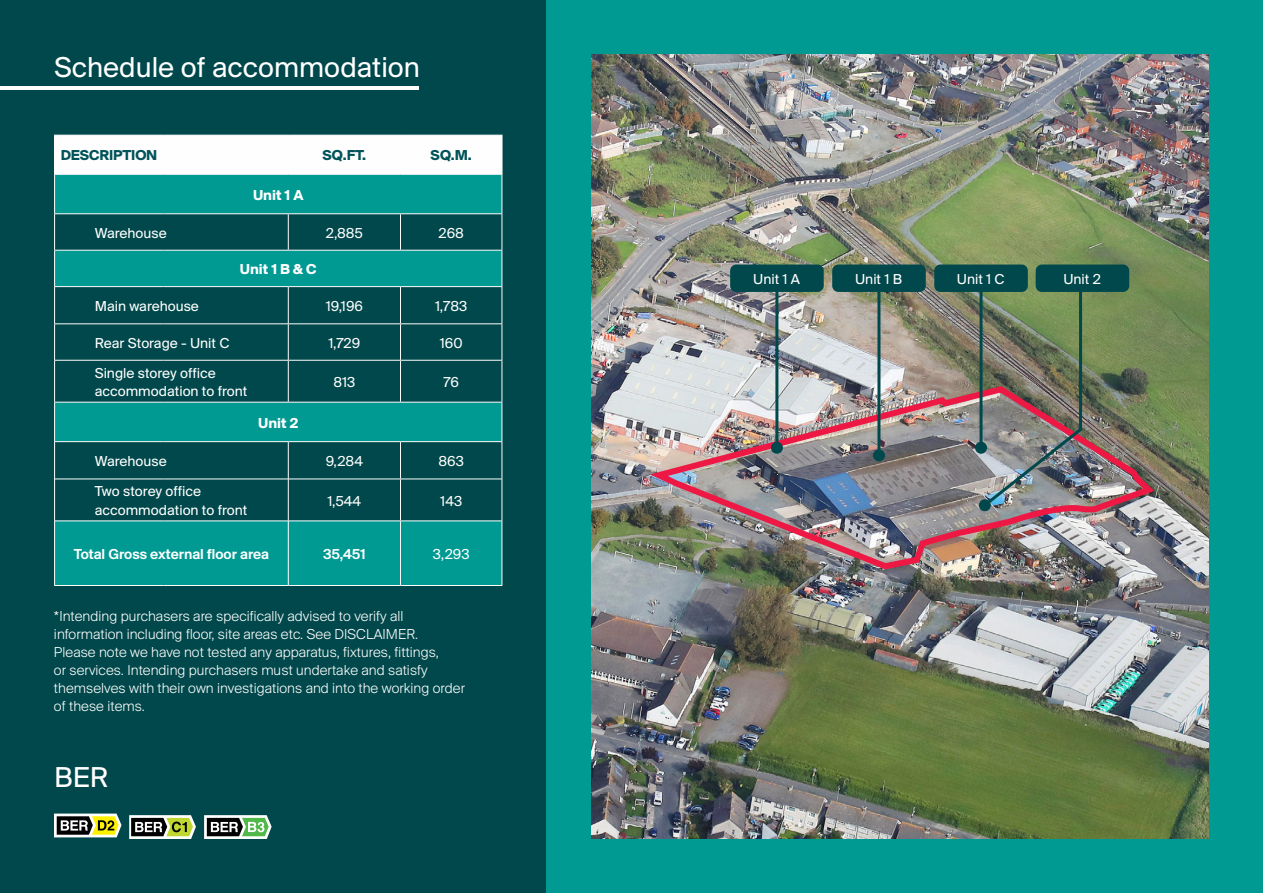
<style>
.page{position:relative;width:1263px;height:893px;background:#fff}
.page>*{position:absolute;margin:0;border:0;box-sizing:border-box;transform-origin:0 0}
.t1{font:30px "Suisse BP Intl";color:#fff}
.t2{font:300 15px/18px "Suisse BP Intl";letter-spacing:.005em;color:#fff}
.t3{font:15px/18.5px "Suisse BP Intl";color:#fff}
.t4{font:15px "Suisse BP Intl Antique";color:#fff}
.t5{font:700 15px "Suisse BP Intl";letter-spacing:-.01em;color:#005359}
.t6{font:700 15px "Suisse BP Intl";color:#fff}
</style>
<div class="page">
<div style="left:0;top:0;width:547px;height:893px;background:#00484b"></div>
<div style="left:547px;top:0;width:716px;height:893px;background:#009a93"></div>
<div style="left:55px;top:136px;width:446px;height:38px;background:#fefefe"></div>
<svg style="left:55px;top:175px;width:447px;height:410px"></svg>
<hr style="left:54px;top:442px;width:1px;height:37px;background:#fefefe">
<hr style="left:400px;top:442px;width:1px;height:37px;background:#fefefe">
<hr style="left:502px;top:442px;width:1px;height:37px;background:#fefefe">
<hr style="left:54px;top:479px;width:1px;height:42px;background:#fefefe">
<hr style="left:400px;top:479px;width:1px;height:41px;background:#fefefe">
<hr style="left:502px;top:479px;width:1px;height:42px;background:#fefefe">
<hr style="left:54px;top:521px;width:1px;height:64px;background:#fefefe">
<hr style="left:400px;top:521px;width:1px;height:64px;background:#fefefe">
<hr style="left:502px;top:521px;width:1px;height:64px;background:#fefefe">
<hr style="left:54px;top:585px;width:109px;height:1px;background:#fefefe">
<hr style="left:163px;top:585px;width:125px;height:1px;background:#fefefe">
<hr style="left:288px;top:585px;width:112px;height:1px;background:#fefefe">
<hr style="left:400px;top:585px;width:102px;height:1px;background:#fefefe">
<hr style="left:54px;top:214px;width:1px;height:36px;background:#fefefe">
<hr style="left:400px;top:214px;width:1px;height:36px;background:#fefefe">
<hr style="left:502px;top:214px;width:1px;height:36px;background:#fefefe">
<hr style="left:54px;top:251px;width:1px;height:35px;background:#fefefe">
<hr style="left:502px;top:251px;width:1px;height:35px;background:#fefefe">
<hr style="left:54px;top:403px;width:1px;height:38px;background:#fefefe">
<hr style="left:502px;top:403px;width:1px;height:38px;background:#fefefe">
<hr style="left:54px;top:441px;width:109px;height:1px;background:#fefefe">
<hr style="left:163px;top:441px;width:125px;height:1px;background:#fefefe">
<hr style="left:288px;top:441px;width:112px;height:1px;background:#fefefe">
<hr style="left:400px;top:441px;width:102px;height:1px;background:#fefefe">
<hr style="left:55px;top:479px;width:108px;height:1px;background:#fefefe">
<hr style="left:163px;top:479px;width:125px;height:1px;background:#fefefe">
<hr style="left:289px;top:479px;width:111px;height:1px;background:#fefefe">
<hr style="left:400px;top:479px;width:102px;height:1px;background:#fefefe">
<hr style="left:55px;top:520px;width:108px;height:1px;background:#fefefe">
<hr style="left:163px;top:520px;width:125px;height:1px;background:#fefefe">
<hr style="left:289px;top:520px;width:111px;height:1px;background:#fefefe">
<hr style="left:400px;top:520px;width:102px;height:1px;background:#fefefe">
<hr style="left:54px;top:175px;width:1px;height:38px;background:#fefefe">
<hr style="left:54px;top:213px;width:109px;height:1px;background:#fefefe">
<hr style="left:163px;top:213px;width:125px;height:1px;background:#fefefe">
<hr style="left:54px;top:250px;width:109px;height:1px;background:#fefefe">
<hr style="left:163px;top:250px;width:125px;height:1px;background:#fefefe">
<hr style="left:54px;top:287px;width:1px;height:36px;background:#fefefe">
<hr style="left:54px;top:324px;width:1px;height:36px;background:#fefefe">
<hr style="left:54px;top:360px;width:1px;height:42px;background:#fefefe">
<hr style="left:54px;top:402px;width:109px;height:1px;background:#fefefe">
<hr style="left:163px;top:402px;width:125px;height:1px;background:#fefefe">
<hr style="left:502px;top:175px;width:1px;height:38px;background:#fefefe">
<hr style="left:288px;top:213px;width:112px;height:1px;background:#fefefe">
<hr style="left:400px;top:213px;width:102px;height:1px;background:#fefefe">
<hr style="left:288px;top:250px;width:112px;height:1px;background:#fefefe">
<hr style="left:400px;top:250px;width:102px;height:1px;background:#fefefe">
<hr style="left:288px;top:287px;width:1px;height:36px;background:#fefefe">
<hr style="left:400px;top:287px;width:1px;height:36px;background:#fefefe">
<hr style="left:502px;top:287px;width:1px;height:36px;background:#fefefe">
<hr style="left:288px;top:324px;width:1px;height:36px;background:#fefefe">
<hr style="left:400px;top:324px;width:1px;height:36px;background:#fefefe">
<hr style="left:502px;top:324px;width:1px;height:36px;background:#fefefe">
<hr style="left:288px;top:361px;width:1px;height:41px;background:#fefefe">
<hr style="left:400px;top:361px;width:1px;height:41px;background:#fefefe">
<hr style="left:502px;top:360px;width:1px;height:42px;background:#fefefe">
<hr style="left:288px;top:402px;width:112px;height:1px;background:#fefefe">
<hr style="left:400px;top:402px;width:102px;height:1px;background:#fefefe">
<hr style="left:288px;top:214px;width:1px;height:36px;background:#fefefe">
<hr style="left:288px;top:442px;width:1px;height:37px;background:#fefefe">
<hr style="left:288px;top:479px;width:1px;height:42px;background:#fefefe">
<hr style="left:288px;top:521px;width:1px;height:64px;background:#fefefe">
<hr style="left:54px;top:135px;width:109px;height:1px;background:#fefefe">
<hr style="left:54px;top:136px;width:1px;height:38px;background:#fefefe">
<hr style="left:163px;top:135px;width:125px;height:1px;background:#fefefe">
<hr style="left:288px;top:135px;width:112px;height:1px;background:#fefefe">
<hr style="left:400px;top:135px;width:102px;height:1px;background:#fefefe">
<hr style="left:400px;top:136px;width:1px;height:38px;background:#fefefe">
<hr style="left:501px;top:136px;width:1px;height:38px;background:#fefefe">
<hr style="left:54px;top:174px;width:109px;height:1px;background:#fefefe">
<hr style="left:163px;top:174px;width:125px;height:1px;background:#fefefe">
<hr style="left:288px;top:174px;width:112px;height:1px;background:#fefefe">
<hr style="left:400px;top:174px;width:102px;height:1px;background:#fefefe">
<hr style="left:54px;top:286px;width:109px;height:1px;background:#fefefe">
<hr style="left:163px;top:286px;width:125px;height:1px;background:#fefefe">
<hr style="left:288px;top:286px;width:112px;height:1px;background:#fefefe">
<hr style="left:400px;top:286px;width:102px;height:1px;background:#fefefe">
<hr style="left:54px;top:323px;width:109px;height:1px;background:#fefefe">
<hr style="left:163px;top:323px;width:125px;height:1px;background:#fefefe">
<hr style="left:288px;top:323px;width:112px;height:1px;background:#fefefe">
<hr style="left:400px;top:323px;width:102px;height:1px;background:#fefefe">
<hr style="left:55px;top:360px;width:108px;height:1px;background:#fefefe">
<hr style="left:163px;top:360px;width:125px;height:1px;background:#fefefe">
<hr style="left:288px;top:360px;width:112px;height:1px;background:#fefefe">
<hr style="left:400px;top:360px;width:102px;height:1px;background:#fefefe">
<hr style="left:0;top:86px;width:418px;height:3px;background:#fff">
<svg style="left:54px;top:814px;width:68px;height:23px;background:#999967"></svg>
<svg style="left:129px;top:815px;width:67px;height:24px;background:#909974"></svg>
<svg style="left:204px;top:815px;width:68px;height:24px;background:#879f89"></svg>
<img style="left:591px;top:54px;width:618px;height:785px">
<img style="left:641px;top:383px;width:519px;height:189px">
<hr style="left:775px;top:290px;width:3px;height:158px;background:#00484b">
<div style="left:771px;top:442px;width:12px;height:12px;background:#00484b;border-radius:50%"></div>
<div style="left:730px;top:265px;width:94px;height:27px;background:#00484b;border-radius:6px"></div>
<hr style="left:877px;top:290px;width:3px;height:165px;background:#00484b">
<div style="left:873px;top:449px;width:12px;height:12px;background:#00484b;border-radius:50%"></div>
<div style="left:832px;top:265px;width:94px;height:27px;background:#00484b;border-radius:6px"></div>
<img style="left:981px;top:287px;width:102px;height:222px">
<div style="left:979px;top:499px;width:12px;height:12px;background:#00484b;border-radius:50%"></div>
<div style="left:1036px;top:265px;width:93px;height:27px;background:#00484b;border-radius:6px"></div>
<hr style="left:979px;top:290px;width:3px;height:158px;background:#00484b">
<div style="left:975px;top:442px;width:12px;height:12px;background:#00484b;border-radius:50%"></div>
<div style="left:934px;top:265px;width:94px;height:27px;background:#00484b;border-radius:6px"></div>
<h1 class="t1" style="left:54px;top:49px;width:367px">Schedule of accommodation</h1>
<p class="t5" style="left:61px;top:147px;width:98px">DESCRIPTION</p>
<p class="t5" style="left:323px;top:147px;width:45px">SQ.FT.</p>
<p class="t5" style="left:431px;top:147px;width:43px">SQ.M.</p>
<p class="t6" style="left:253px;top:186px;width:52px">Unit 1 A</p>
<p class="t3" style="left:95px;top:223px;width:73px">Warehouse</p>
<p class="t3" style="left:326px;top:223px;width:39px">2,885</p>
<p class="t3" style="left:438px;top:223px;width:27px">268</p>
<p class="t6" style="left:240px;top:260px;width:78px">Unit 1 B &amp; C</p>
<p class="t3" style="left:95px;top:296px;width:106px">Main warehouse</p>
<p class="t3" style="left:326px;top:296px;width:39px">19,196</p>
<p class="t3" style="left:435px;top:296px;width:34px">1,783</p>
<p class="t3" style="left:95px;top:333px;width:136px">Rear Storage - Unit C</p>
<p class="t3" style="left:328px;top:333px;width:33px">1,729</p>
<p class="t3" style="left:440px;top:333px;width:24px">160</p>
<p class="t3" style="left:95px;top:363px;width:154px">Single storey office accommodation to front</p>
<p class="t3" style="left:333px;top:372px;width:24px">813</p>
<p class="t3" style="left:443px;top:372px;width:17px">76</p>
<p class="t6" style="left:258px;top:414px;width:41px">Unit 2</p>
<p class="t3" style="left:95px;top:451px;width:73px">Warehouse</p>
<p class="t3" style="left:326px;top:451px;width:39px">9,284</p>
<p class="t3" style="left:438px;top:451px;width:27px">863</p>
<p class="t3" style="left:95px;top:482px;width:154px">Two storey office accommodation to front</p>
<p class="t3" style="left:328px;top:491px;width:35px">1,544</p>
<p class="t3" style="left:440px;top:491px;width:24px">143</p>
<p class="t4" style="left:74px;top:545px;width:197px">Total Gross external floor area</p>
<p class="t4" style="left:323px;top:545px;width:44px">35,451</p>
<p class="t3" style="left:433px;top:544px;width:38px">3,293</p>
<p class="t2" style="left:54px;top:607px;width:413px">*Intending purchasers are specifically advised to verify all information including floor, site areas etc. See DISCLAIMER.<br>Please note we have not tested any apparatus, fixtures, fittings,<br>or services. Intending purchasers must undertake and satisfy themselves with their own investigations and into the working order of these items.</p>
<h1 class="t1" style="left:54px;top:759px;width:56px">BER</h1>
<p class="t3" style="left:753px;top:269px;width:48px">Unit 1 A</p>
<p class="t3" style="left:855px;top:269px;width:49px">Unit 1 B</p>
<p class="t3" style="left:957px;top:269px;width:49px">Unit 1 C</p>
<p class="t3" style="left:1063px;top:269px;width:39px">Unit 2</p>
</div>
